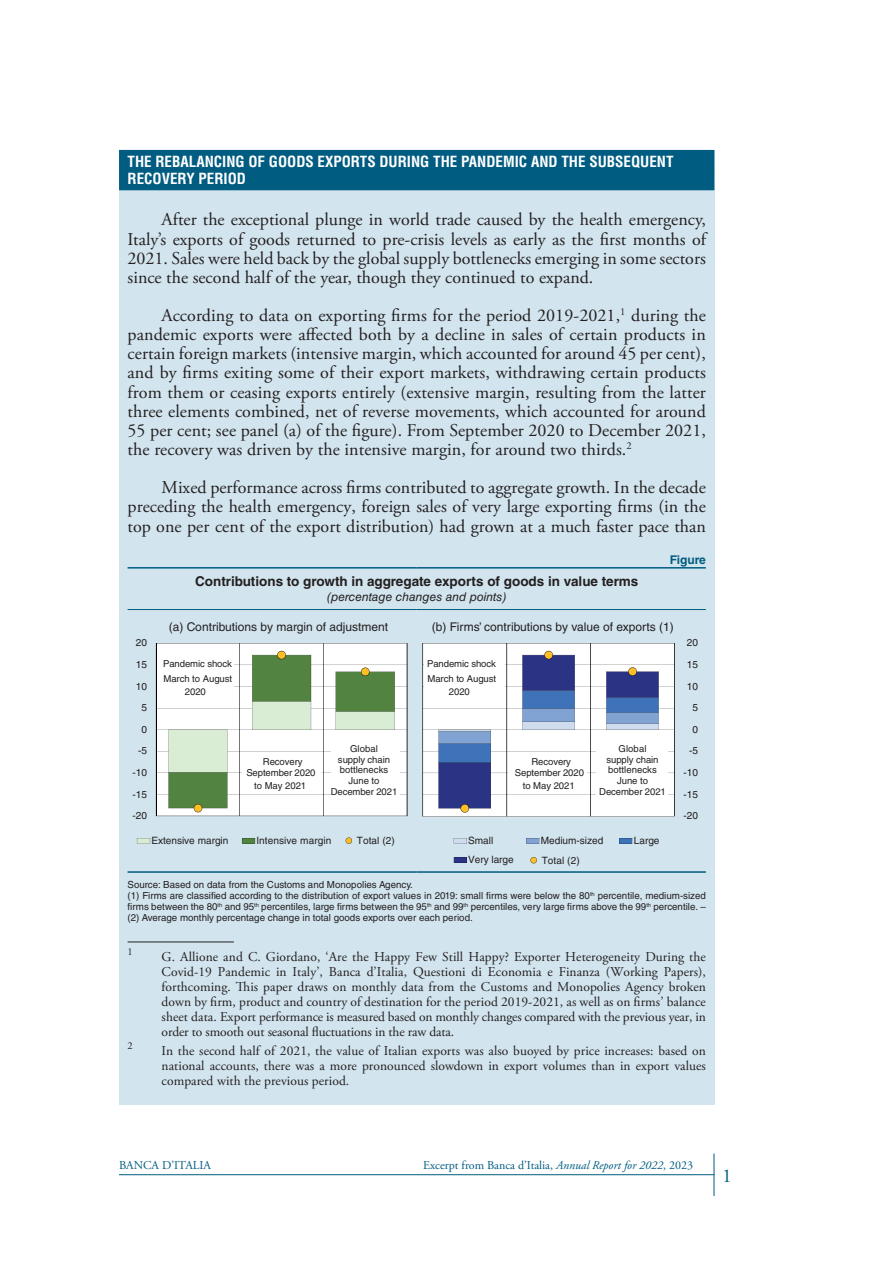
<style>
.page{position:relative;width:893px;height:1263px;background:#fff}
.page>*{position:absolute;margin:0;border:0;box-sizing:border-box;transform-origin:0 0}
.t1{font:19.5px "Adobe Garamond Pro";color:#005c81}
.PARAGRAFO__Box{font:18px/19.2px "Adobe Garamond Pro";color:#231f20;text-align:justify}
.TITOLO__Box{font:700 condensed 15px/16.5px "Helvetica LT Std";color:#fff}
.NOTA__Testo{font:13.5px/15px "Adobe Garamond Pro";letter-spacing:-.005em;color:#231f20;text-align:justify}
.TITOLO__Tabella_e_Fi{font:700 13.5px "Helvetica LT Std";color:#231f20}
.SOTTOTITOLO__Tabella{font:12px "Helvetica LT Std";color:#231f20}
.t2{font:12px "Adobe Garamond Pro";color:#005c81}
.SOTTOTITOLO__Tabella-2{font:italic 12px "Helvetica LT Std";color:#231f20}
.NUMERO__Tabella_e_Fi{font:700 12px "Helvetica LT Std";color:#005c81}
.NOTA__Testo-2{font:10.5px "Adobe Garamond Pro";color:#231f20}
.t3{font:10.05px "Helvetica LT Std";color:#231f20}
.NOTA__Figura{font:9.75px/11.2px "Helvetica LT Std";color:#231f20;text-align:justify}
.t4{font:9.6px/10.8px "Helvetica LT Std";letter-spacing:-.01em;color:#231f20;text-align:center}
.s1{font-style:italic}
</style>
<div class="page">
<hr style="left:119px;top:1174px;width:595px;height:1px;background:#005c81">
<hr style="left:714px;top:1153px;width:1px;height:43px;background:#005c81">
<div style="left:119px;top:150px;width:595px;height:954px;background:#d2e4ee"></div>
<div style="left:119px;top:150px;width:595px;height:21px;background:#005c81"></div>
<div style="left:119px;top:171px;width:595px;height:19px;background:#005c81"></div>
<hr style="left:128px;top:941px;width:106px;height:1px;background:#231f20">
<svg style="left:128px;top:568px;width:578px;height:296px"></svg>
<hr style="left:128px;top:609px;width:289px;height:1px;background:#005c81">
<hr style="left:417px;top:609px;width:289px;height:1px;background:#005c81">
<hr style="left:128px;top:567px;width:289px;height:1px;background:#005c81">
<hr style="left:417px;top:567px;width:289px;height:1px;background:#005c81">
<hr style="left:128px;top:871px;width:289px;height:2px;background:#005c81">
<hr style="left:417px;top:871px;width:289px;height:2px;background:#005c81">
<hr style="left:423px;top:816px;width:251px;height:1px;background:#000001">
<hr style="left:422px;top:643px;width:1px;height:173px;background:#000001">
<hr style="left:674px;top:643px;width:1px;height:173px;background:#000001">
<svg style="left:423px;top:643px;width:251px;height:173px;background:#bbc3d9"></svg>
<div style="left:424px;top:652px;width:81px;height:52px;background:#fff"></div>
<div style="left:509px;top:754px;width:78px;height:38px;background:#fff"></div>
<div style="left:596px;top:737px;width:71px;height:66px;background:#fff"></div>
<hr style="left:156px;top:816px;width:251px;height:1px;background:#000001">
<hr style="left:407px;top:643px;width:1px;height:173px;background:#000001">
<svg style="left:156px;top:643px;width:251px;height:173px;background:#cbd9c6"></svg>
<div style="left:157px;top:651px;width:76px;height:53px;background:#fff"></div>
<div style="left:242px;top:754px;width:79px;height:37px;background:#fff"></div>
<div style="left:331px;top:740px;width:68px;height:61px;background:#fff"></div>
<svg style="left:454px;top:838px;width:13px;height:5px"></svg>
<svg style="left:526px;top:838px;width:14px;height:5px"></svg>
<svg style="left:619px;top:838px;width:14px;height:5px"></svg>
<svg style="left:454px;top:857px;width:13px;height:6px"></svg>
<svg style="left:530px;top:857px;width:7px;height:6px"></svg>
<svg style="left:137px;top:838px;width:13px;height:5px"></svg>
<svg style="left:242px;top:838px;width:13px;height:5px"></svg>
<svg style="left:346px;top:837px;width:6px;height:7px"></svg>
<h4 class="TITOLO__Box" style="left:128px;top:154px;width:547px">THE REBALANCING OF GOODS EXPORTS DURING THE PANDEMIC AND THE SUBSEQUENT<br>RECOVERY PERIOD</h4>
<p class="PARAGRAFO__Box" style="left:128px;top:211px;width:580px;text-indent:34px">After the exceptional plunge in world trade caused by the health emergency, Italy’s exports of goods returned to pre-crisis levels as early as the first months of 2021. Sales were held back by the global supply bottlenecks emerging in some sectors since the second half of the year, though they continued to expand.</p>
<p class="PARAGRAFO__Box" style="left:128px;top:306px;width:580px;text-indent:34px">According to data on exporting firms for the period 2019-2021,<sup>1</sup> during the pandemic exports were affected both by a decline in sales of certain products in certain foreign markets (intensive margin, which accounted for around 45 per cent), and by firms exiting some of their export markets, withdrawing certain products from them or ceasing exports entirely (extensive margin, resulting from the latter three elements combined, net of reverse movements, which accounted for around 55 per cent; see panel (a) of the figure). From September 2020 to December 2021, the recovery was driven by the intensive margin, for around two thirds.<sup>2</sup></p>
<p class="PARAGRAFO__Box" style="left:128px;top:479px;width:580px;text-indent:34px">Mixed performance across firms contributed to aggregate growth. In the decade preceding the health emergency, foreign sales of very large exporting firms (in the top one per cent of the export distribution) had grown at a much faster pace than</p>
<p class="NUMERO__Tabella_e_Fi" style="left:670px;top:552px;width:38px">Figure</p>
<p class="t3" style="left:136px;top:637px;width:13px">20</p>
<p class="t3" style="left:136px;top:659px;width:13px">15</p>
<p class="t3" style="left:136px;top:680px;width:13px">10</p>
<p class="t3" style="left:141px;top:702px;width:7px">5</p>
<p class="t3" style="left:141px;top:723px;width:7px">0</p>
<p class="t3" style="left:138px;top:745px;width:11px">-5</p>
<p class="t3" style="left:132px;top:767px;width:16px">-10</p>
<p class="t3" style="left:132px;top:788px;width:16px">-15</p>
<p class="t3" style="left:132px;top:810px;width:16px">-20</p>
<p class="TITOLO__Tabella_e_Fi" style="left:195px;top:573px;width:444px">Contributions to growth in aggregate exports of goods in value terms</p>
<p class="SOTTOTITOLO__Tabella-2" style="left:327px;top:590px;width:181px">(percentage changes and points)</p>
<p class="SOTTOTITOLO__Tabella" style="left:169px;top:620px;width:221px">(a) Contributions by margin of adjustment</p>
<p class="SOTTOTITOLO__Tabella" style="left:432px;top:620px;width:244px">(b) Firms’ contributions by value of exports (1)</p>
<p class="t4" style="left:163px;top:656px;width:71px;line-height:15px;text-align:left">Pandemic shock<br>March to August</p>
<p class="t4" style="left:185px;top:686px;width:22px">2020</p>
<p class="t4" style="left:246px;top:756px;width:71px;line-height:11.6px">Recovery<br>September 2020</p>
<p class="t4" style="left:254px;top:780px;width:53px">to May 2021</p>
<p class="t4" style="left:331px;top:743px;width:68px">Global<br>supply chain bottlenecks<br>June to<br>December 2021</p>
<p class="t4" style="left:427px;top:656px;width:71px;line-height:15px;text-align:left">Pandemic shock<br>March to August</p>
<p class="t4" style="left:449px;top:686px;width:22px">2020</p>
<p class="t4" style="left:515px;top:756px;width:71px;line-height:11.6px">Recovery<br>September 2020</p>
<p class="t4" style="left:523px;top:780px;width:53px">to May 2021</p>
<p class="t4" style="left:599px;top:743px;width:68px">Global<br>supply chain bottlenecks<br>June to<br>December 2021</p>
<p class="t3" style="left:151px;top:834px;width:79px">Extensive margin</p>
<p class="t3" style="left:256px;top:834px;width:77px">Intensive margin</p>
<p class="t3" style="left:357px;top:835px;width:40px">Total (2)</p>
<p class="t3" style="left:468px;top:834px;width:27px">Small</p>
<p class="t3" style="left:541px;top:834px;width:64px">Medium-sized</p>
<p class="t3" style="left:634px;top:834px;width:27px">Large</p>
<p class="t3" style="left:468px;top:854px;width:47px">Very large</p>
<p class="t3" style="left:542px;top:854px;width:40px">Total (2)</p>
<p class="t3" style="left:687px;top:637px;width:13px">20</p>
<p class="t3" style="left:687px;top:659px;width:13px">15</p>
<p class="t3" style="left:687px;top:680px;width:13px">10</p>
<p class="t3" style="left:692px;top:702px;width:7px">5</p>
<p class="t3" style="left:692px;top:723px;width:7px">0</p>
<p class="t3" style="left:689px;top:745px;width:11px">-5</p>
<p class="t3" style="left:683px;top:767px;width:16px">-10</p>
<p class="t3" style="left:683px;top:788px;width:16px">-15</p>
<p class="t3" style="left:683px;top:810px;width:16px">-20</p>
<p class="NOTA__Figura" style="left:128px;top:878px;width:287px">Source: Based on data from the Customs and Monopolies Agency.</p>
<p class="NOTA__Figura" style="left:128px;top:890px;width:580px">(1) Firms are classified according to the distribution of export values in 2019: small firms were below the 80<sup>th</sup> percentile, medium-sized firms between the 80<sup>th</sup> and 95<sup>th</sup> percentiles, large firms between the 95<sup>th</sup> and 99<sup>th</sup> percentiles, very large firms above the 99<sup>th</sup> percentile. – (2) Average monthly percentage change in total goods exports over each period.</p>
<p class="NOTA__Testo-2" style="left:128px;top:945px;width:7px">1</p>
<p class="NOTA__Testo" style="left:162px;top:950px;width:546px">G. Allione and C. Giordano, ‘Are the Happy Few Still Happy? Exporter Heterogeneity During the Covid-19 Pandemic in Italy’, Banca d’Italia, Questioni di Economia e Finanza (Working Papers), forthcoming. This paper draws on monthly data from the Customs and Monopolies Agency broken down by firm, product and country of destination for the period 2019-2021, as well as on firms’ balance sheet data. Export performance is measured based on monthly changes compared with the previous year, in order to smooth out seasonal fluctuations in the raw data.</p>
<p class="NOTA__Testo-2" style="left:128px;top:1040px;width:7px">2</p>
<p class="NOTA__Testo" style="left:162px;top:1044px;width:546px">In the second half of 2021, the value of Italian exports was also buoyed by price increases: based on national accounts, there was a more pronounced slowdown in export volumes than in export values compared with the previous period.</p>
<p class="t2" style="left:119px;top:1158px;width:93px">BANCA D’ITALIA</p>
<p class="t2" style="left:423px;top:1158px;width:271px">Excerpt from Banca d’Italia, <span class="s1">Annual Report for 2022</span>, 2023</p>
<p class="t1" style="left:722px;top:1164px;width:11px">1</p>
</div>
